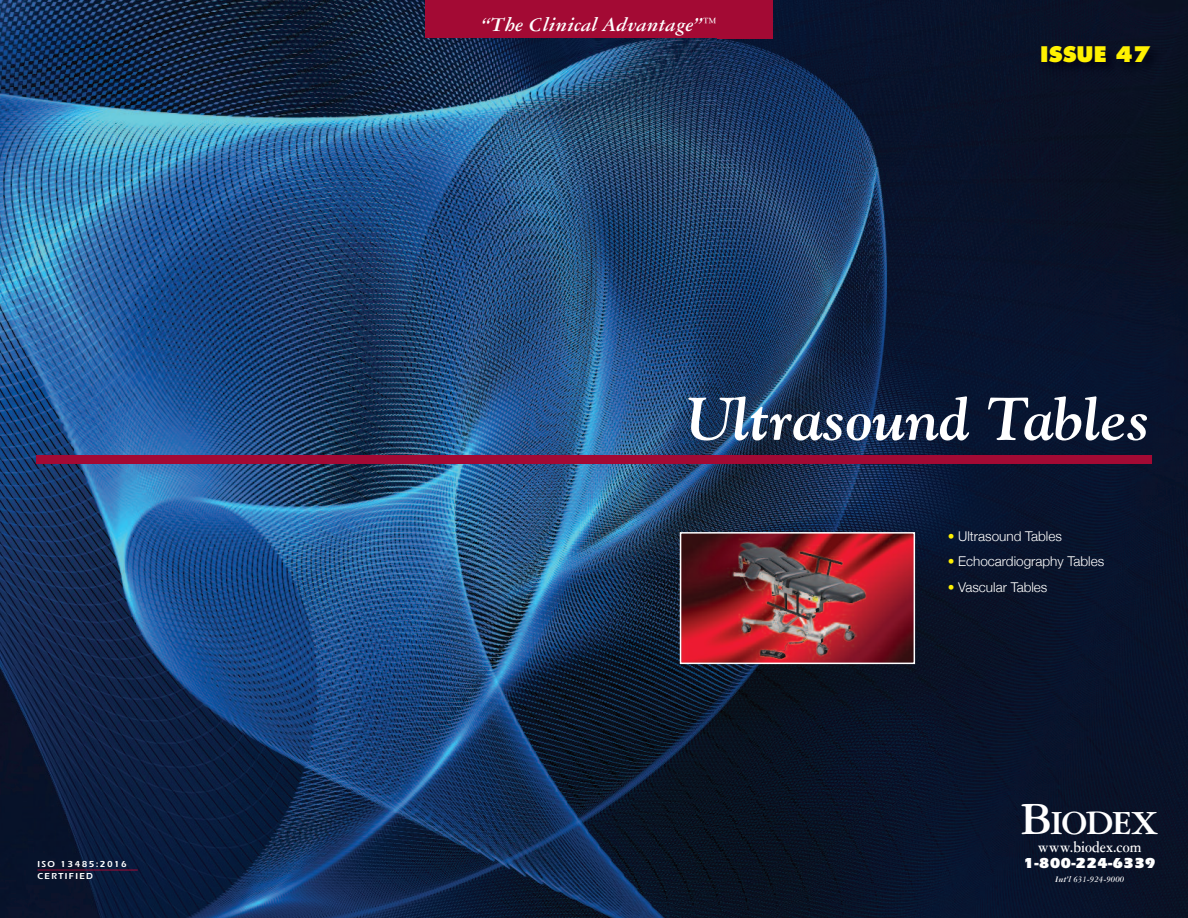
<style>
.page{position:relative;width:1188px;height:918px;background:#fff}
.page>*{position:absolute;margin:0;border:0;box-sizing:border-box;transform-origin:0 0}
.t1{font:italic 700 60px "Goudy";color:#fff}
.t2{font:700 36px "Garamond Three";letter-spacing:-.05em;color:#fff}
.t3{font:italic 700 21px "Garamond Three";color:#fff}
.t4{font:800 21px "Futura";color:#fff101}
.t5{font:700 16.5px "Garamond Three";color:#fff;scale:.85 1}
.t6{font:900 15px "Itc Eras";color:#fff}
.t7{font:300 13.5px "Helvetica Neue";color:#fff}
.t8{font:600 9px/12.8px "Itc Eras";letter-spacing:.15em;color:#fff}
.t9{font:italic 700 9px "Garamond Three";color:#fff}
.s1{color:#fff101}
.s2{font-size:48px}
</style>
<div class="page">
<img style="left:0;top:0;width:1188px;height:918px">
<div style="left:425px;top:0;width:347px;height:38px;background:#a30a34"></div>
<hr style="left:37px;top:870px;width:101px;height:1px;background:#a30a34">
<img style="left:717px;top:35px;width:462px;height:132px">
<img style="left:717px;top:35px;width:55px;height:3px">
<div style="left:36px;top:455px;width:1116px;height:9px;background:#a30a34"></div>
<img style="left:683px;top:535px;width:229px;height:126px">
<div style="left:680px;top:532px;width:235px;height:132px;border:2px solid #fff"></div>
<h3 class="t3" style="left:481px;top:17px;width:236px">“The Clinical Advantage”<sup>™</sup></h3>
<h3 class="t4" style="left:1040px;top:45px;width:112px">ISSUE 47</h3>
<h1 class="t1" style="left:686px;top:384px;width:466px">Ultrasound Tables</h1>
<p class="t7" style="left:948px;top:528px;width:116px"><span class="s1">•</span> Ultrasound Tables</p>
<p class="t7" style="left:948px;top:553px;width:158px"><span class="s1">•</span> Echocardiography Tables</p>
<p class="t7" style="left:948px;top:579px;width:101px"><span class="s1">•</span> Vascular Tables</p>
<h2 class="t2" style="left:1021px;top:811px;width:140px"><span class="s2">B</span>IODEX</h2>
<p class="t5" style="left:1038px;top:841px;width:123px">www.biodex.com</p>
<p class="t8" style="left:37px;top:858px;width:91px">ISO 13485:2016<br>CERTIFIED</p>
<p class="t6" style="left:1024px;top:858px;width:133px">1-800-224-6339</p>
<p class="t9" style="left:1055px;top:876px;width:71px">Int’l 631-924-9000</p>
</div>
